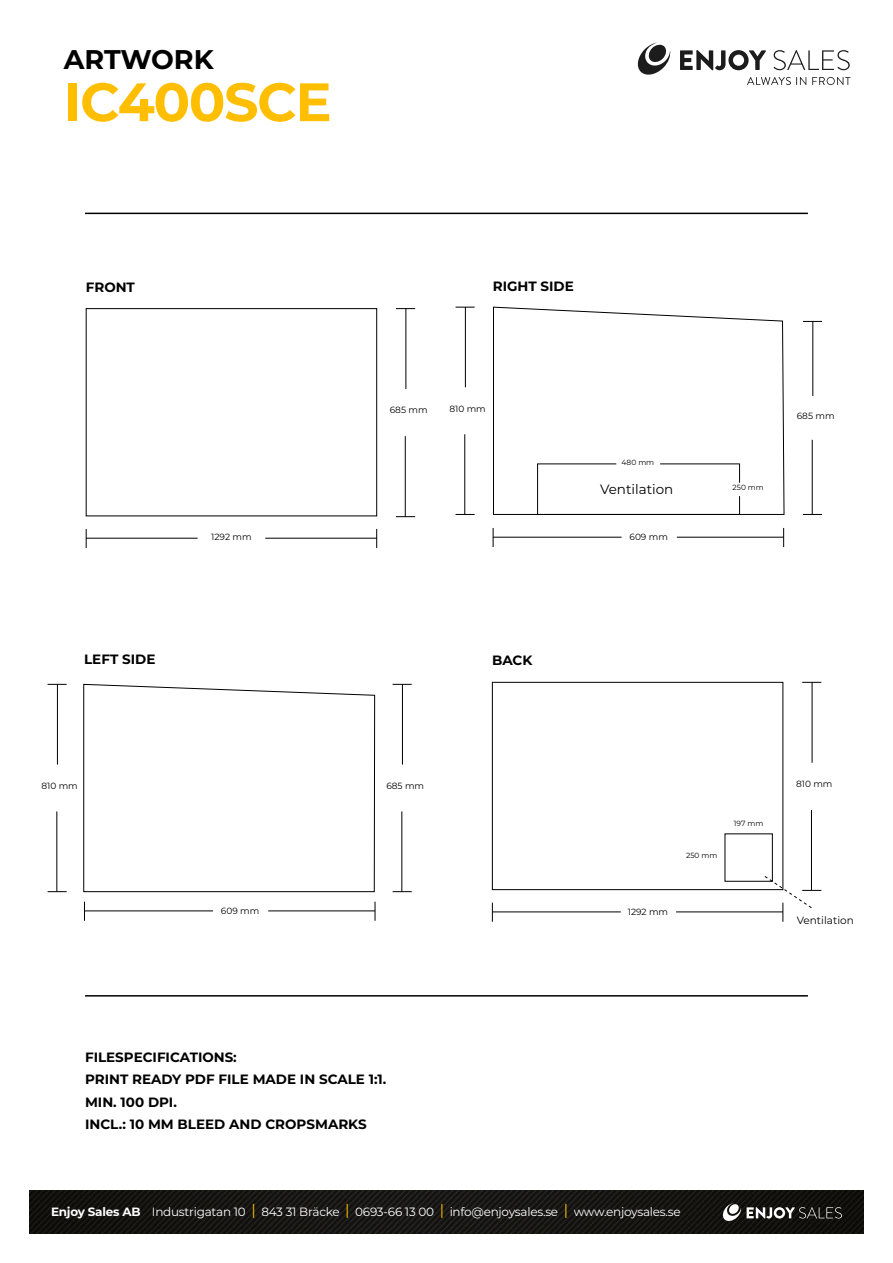
<style>
.page{position:relative;width:893px;height:1263px;background:#fff}
.page>*{position:absolute;margin:0;border:0;box-sizing:border-box;transform-origin:0 0}
.t1{font:700 54px "Montserrat";letter-spacing:-.025em;color:#ffbf00}
.t2{font:700 27px "Montserrat";letter-spacing:-.005em;color:#000}
.t3{font:700 13.5px/22.2px "Montserrat";color:#000}
.t4{font:13.5px "Montserrat";color:#000}
.t5{font:12px "Montserrat";letter-spacing:-.02em;color:#fff}
.t6{font:10.5px "Montserrat";color:#000}
.t7{font:9px "Montserrat";color:#000}
.t8{font:7.5px "Montserrat";color:#000}
.s1{font-weight:700}
.s2{font-size:15px;color:#ffbf00}
</style>
<div class="page">
<div style="left:86px;top:308px;width:291px;height:208px;border:1px solid #000"></div>
<svg style="left:83px;top:684px;width:292px;height:208px"></svg>
<svg style="left:493px;top:306px;width:292px;height:209px"></svg>
<div style="left:492px;top:682px;width:291px;height:208px;border:1px solid #000"></div>
<hr style="left:86px;top:538px;width:112px;height:1px;background:#000">
<hr style="left:493px;top:537px;width:129px;height:1px;background:#000">
<hr style="left:84px;top:910px;width:129px;height:1px;background:#000">
<hr style="left:492px;top:911px;width:129px;height:1px;background:#000">
<svg style="left:86px;top:529px;width:1px;height:19px"></svg>
<svg style="left:493px;top:528px;width:1px;height:19px"></svg>
<svg style="left:84px;top:902px;width:1px;height:19px"></svg>
<svg style="left:492px;top:903px;width:1px;height:19px"></svg>
<hr style="left:265px;top:538px;width:112px;height:1px;background:#000">
<hr style="left:677px;top:537px;width:107px;height:1px;background:#000">
<hr style="left:268px;top:910px;width:107px;height:1px;background:#000">
<hr style="left:676px;top:911px;width:107px;height:1px;background:#000">
<svg style="left:376px;top:529px;width:1px;height:19px"></svg>
<svg style="left:783px;top:528px;width:1px;height:19px"></svg>
<svg style="left:375px;top:902px;width:1px;height:19px"></svg>
<hr style="left:405px;top:308px;width:1px;height:81px;background:#000">
<svg style="left:396px;top:308px;width:19px;height:1px"></svg>
<hr style="left:812px;top:321px;width:1px;height:75px;background:#000">
<svg style="left:803px;top:321px;width:19px;height:1px"></svg>
<hr style="left:465px;top:307px;width:1px;height:80px;background:#000">
<svg style="left:455px;top:307px;width:20px;height:1px"></svg>
<hr style="left:57px;top:684px;width:1px;height:80px;background:#000">
<svg style="left:48px;top:684px;width:19px;height:1px"></svg>
<hr style="left:402px;top:684px;width:1px;height:80px;background:#000">
<svg style="left:393px;top:684px;width:19px;height:1px"></svg>
<hr style="left:812px;top:682px;width:1px;height:81px;background:#000">
<svg style="left:802px;top:682px;width:19px;height:1px"></svg>
<hr style="left:405px;top:436px;width:1px;height:81px;background:#000">
<svg style="left:396px;top:516px;width:19px;height:1px"></svg>
<hr style="left:812px;top:440px;width:1px;height:75px;background:#000">
<svg style="left:803px;top:514px;width:19px;height:1px"></svg>
<hr style="left:464px;top:434px;width:1px;height:80px;background:#000">
<svg style="left:455px;top:514px;width:20px;height:1px"></svg>
<hr style="left:56px;top:811px;width:1px;height:81px;background:#000">
<svg style="left:48px;top:891px;width:19px;height:1px"></svg>
<hr style="left:401px;top:811px;width:1px;height:81px;background:#000">
<svg style="left:393px;top:891px;width:19px;height:1px"></svg>
<hr style="left:811px;top:810px;width:1px;height:80px;background:#000">
<svg style="left:764px;top:875px;width:57px;height:47px"></svg>
<img style="left:30px;top:1191px;width:833px;height:42px">
<svg style="left:722px;top:1203px;width:120px;height:19px;background:#484845"></svg>
<svg style="left:747px;top:77px;width:59px;height:8px"></svg>
<svg style="left:812px;top:77px;width:38px;height:8px"></svg>
<svg style="left:680px;top:50px;width:86px;height:20px"></svg>
<svg style="left:773px;top:50px;width:77px;height:20px"></svg>
<svg style="left:637px;top:43px;width:34px;height:32px"></svg>
<hr style="left:85px;top:213px;width:723px;height:1px;background:#000">
<hr style="left:85px;top:995px;width:723px;height:1px;background:#000">
<svg style="left:537px;top:463px;width:203px;height:52px"></svg>
<div style="left:725px;top:833px;width:48px;height:49px;border:1px solid #000"></div>
<h2 class="t2" style="left:64px;top:40px;width:151px">ARTWORK</h2>
<h1 class="t1" style="left:64px;top:63px;width:269px">IC400SCE</h1>
<p class="t3" style="left:86px;top:275px;width:51px">FRONT</p>
<p class="t3" style="left:493px;top:274px;width:83px">RIGHT SIDE</p>
<p class="t7" style="left:390px;top:404px;width:39px">685 mm</p>
<p class="t7" style="left:449px;top:402px;width:38px">810 mm</p>
<p class="t8" style="left:622px;top:457px;width:34px">480 mm</p>
<p class="t4" style="left:600px;top:479px;width:75px">Ventilation</p>
<p class="t7" style="left:211px;top:530px;width:42px">1292 mm</p>
<p class="t7" style="left:629px;top:530px;width:40px">609 mm</p>
<p class="t3" style="left:84px;top:648px;width:73px">LEFT SIDE</p>
<p class="t3" style="left:492px;top:649px;width:42px">BACK</p>
<p class="t8" style="left:732px;top:482px;width:33px">250 mm</p>
<p class="t7" style="left:797px;top:410px;width:39px">685 mm</p>
<p class="t7" style="left:41px;top:779px;width:38px">810 mm</p>
<p class="t7" style="left:386px;top:779px;width:39px">685 mm</p>
<p class="t8" style="left:686px;top:850px;width:33px">250 mm</p>
<p class="t8" style="left:734px;top:818px;width:31px">197 mm</p>
<p class="t7" style="left:221px;top:904px;width:40px">609 mm</p>
<p class="t7" style="left:628px;top:905px;width:42px">1292 mm</p>
<p class="t7" style="left:796px;top:778px;width:38px">810 mm</p>
<p class="t6" style="left:797px;top:913px;width:59px">Ventilation</p>
<p class="t3" style="left:85px;top:1045px;width:303px">FILESPECIFICATIONS:<br>PRINT READY PDF FILE MADE IN SCALE 1:1.<br>MIN. 100 DPI.<br>INCL.: 10 MM BLEED AND CROPSMARKS</p>
<p class="t5" style="left:51px;top:1203px;width:631px"><span class="s1">Enjoy Sales AB</span> Industrigatan 10 <span class="s2">|</span> 843 31 Bräcke <span class="s2">|</span> 0693-66 13 00 <span class="s2">|</span> info@enjoysales.se <span class="s2">|</span> www.enjoysales.se</p>
</div>
